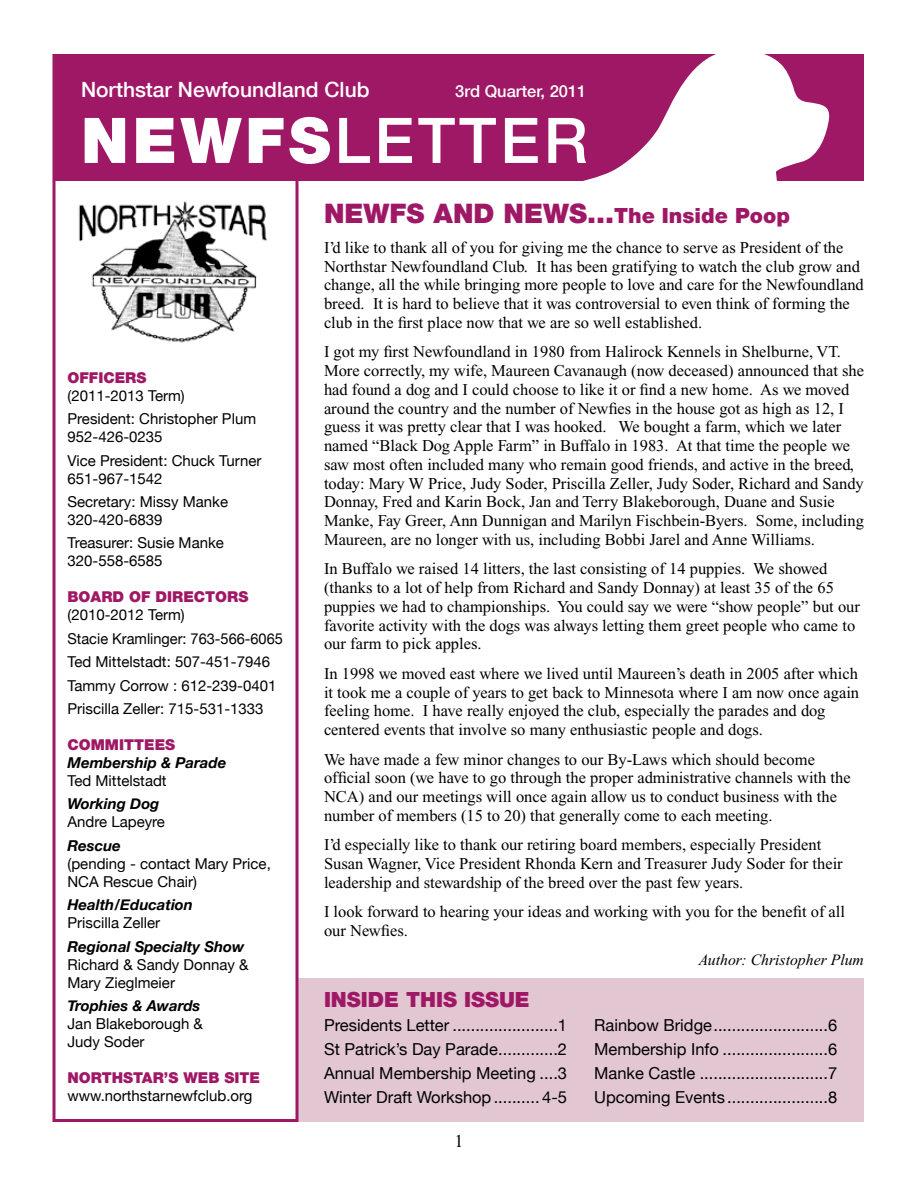
<style>
.page{position:relative;width:918px;height:1188px;background:#fff}
.page>*{position:absolute;margin:0;border:0;box-sizing:border-box;transform-origin:0 0}
.t1{font:500 63px "Helvetica Neue";letter-spacing:.06em;color:#fff}
.t2{font:900 27px "Helvetica Neue";color:#9f1866}
.t3{font:500 21px "Helvetica Neue";color:#fff}
.t4{font:900 21px "Helvetica Neue";color:#9f1866}
.t5{font:18px "Times New Roman";color:#000}
.t6{font:16.5px/18.8px "Times New Roman";color:#000}
.t7{font:16.5px/24px "Helvetica Neue";color:#000;text-align:justify}
.t8{font:500 16.5px "Helvetica Neue";color:#fff}
.t9{font:italic 15.75px "Times New Roman";color:#000}
.t10{font:15px/23.4px "Helvetica Neue";color:#000}
.t11{font:italic 700 15px "Helvetica Neue";color:#000}
.t12{font:900 15px "Helvetica Neue";color:#9f1866}
.s1{font-weight:900}
.s2{font-size:21px}
</style>
<div class="page">
<div style="left:297px;top:979px;width:567px;height:143px;background:#e2c7d2"></div>
<div style="left:54px;top:54px;width:810px;height:126px;background:#9f1866"></div>
<svg style="left:579px;top:54px;width:252px;height:127px"></svg>
<div style="left:52px;top:54px;width:246px;height:1068px;border:3px solid #9f1866"></div>
<img style="left:78px;top:201px;width:189px;height:142px">
<p class="t3" style="left:81px;top:77px;width:290px">Northstar Newfoundland Club</p>
<p class="t8" style="left:455px;top:81px;width:133px">3rd Quarter, 2011</p>
<h1 class="t1" style="left:81px;top:103px;width:508px"><span class="s1">NEWFS</span>LETTER</h1>
<p class="t12" style="left:68px;top:368px;width:80px">OFFICERS</p>
<p class="t10" style="left:68px;top:384px;width:190px">(2011-2013 Term)<br>President: Christopher Plum</p>
<p class="t10" style="left:68px;top:425px;width:195px">952-426-0235<br>Vice President: Chuck Turner</p>
<p class="t10" style="left:68px;top:466px;width:162px">651-967-1542<br>Secretary: Missy Manke</p>
<p class="t10" style="left:68px;top:508px;width:158px">320-420-6839<br>Treasurer: Susie Manke</p>
<p class="t10" style="left:68px;top:549px;width:97px">320-558-6585</p>
<p class="t12" style="left:68px;top:588px;width:182px">BOARD OF DIRECTORS</p>
<p class="t10" style="left:68px;top:603px;width:217px">(2010-2012 Term)<br>Stacie Kramlinger: 763-566-6065<br>Ted Mittelstadt: 507-451-7946<br>Tammy Corrow : 612-239-0401<br>Priscilla Zeller: 715-531-1333</p>
<p class="t12" style="left:68px;top:736px;width:109px">COMMITTEES</p>
<p class="t11" style="left:68px;top:753px;width:160px">Membership &amp; Parade</p>
<p class="t10" style="left:68px;top:769px;width:101px">Ted Mittelstadt</p>
<p class="t11" style="left:68px;top:795px;width:93px">Working Dog</p>
<p class="t10" style="left:68px;top:810px;width:99px">Andre Lapeyre</p>
<p class="t11" style="left:68px;top:836px;width:55px">Rescue</p>
<p class="t10" style="left:68px;top:854px;width:205px;line-height:18px">(pending - contact Mary Price,<br>NCA Rescue Chair)</p>
<p class="t11" style="left:68px;top:896px;width:127px">Health/Education</p>
<p class="t10" style="left:68px;top:911px;width:94px">Priscilla Zeller</p>
<p class="t11" style="left:68px;top:937px;width:178px">Regional Specialty Show</p>
<p class="t10" style="left:68px;top:955px;width:183px;line-height:18px">Richard &amp; Sandy Donnay &amp;<br>Mary Zieglmeier</p>
<p class="t11" style="left:68px;top:996px;width:134px">Trophies &amp; Awards</p>
<p class="t10" style="left:68px;top:1014px;width:137px;line-height:18px">Jan Blakeborough &amp;<br>Judy Soder</p>
<p class="t12" style="left:68px;top:1069px;width:194px">NORTHSTAR’S WEB SITE</p>
<p class="t10" style="left:68px;top:1084px;width:186px">www.northstarnewfclub.org</p>
<h2 class="t2" style="left:324px;top:198px;width:467px">NEWFS AND NEWS...<span class="s2">The Inside Poop</span></h2>
<p class="t6" style="left:324px;top:238px;width:541px">I’d like to thank all of you for giving me the chance to serve as President of the Northstar Newfoundland Club. It has been gratifying to watch the club grow and change, all the while bringing more people to love and care for the Newfoundland breed. It is hard to believe that it was controversial to even think of forming the club in the first place now that we are so well established.</p>
<p class="t6" style="left:324px;top:343px;width:542px">I got my first Newfoundland in 1980 from Halirock Kennels in Shelburne, VT.<br>More correctly, my wife, Maureen Cavanaugh (now deceased) announced that she had found a dog and I could choose to like it or find a new home. As we moved around the country and the number of Newfies in the house got as high as 12, I guess it was pretty clear that I was hooked. We bought a farm, which we later named “Black Dog Apple Farm” in Buffalo in 1983. At that time the people we saw most often included many who remain good friends, and active in the breed, today: Mary W Price, Judy Soder, Priscilla Zeller, Judy Soder, Richard and Sandy Donnay, Fred and Karin Bock, Jan and Terry Blakeborough, Duane and Susie Manke, Fay Greer, Ann Dunnigan and Marilyn Fischbein-Byers. Some, including Maureen, are no longer with us, including Bobbi Jarel and Anne Williams.</p>
<p class="t6" style="left:324px;top:560px;width:538px">In Buffalo we raised 14 litters, the last consisting of 14 puppies. We showed (thanks to a lot of help from Richard and Sandy Donnay) at least 35 of the 65 puppies we had to championships. You could say we were “show people” but our favorite activity with the dogs was always letting them greet people who came to our farm to pick apples.</p>
<p class="t6" style="left:324px;top:664px;width:537px">In 1998 we moved east where we lived until Maureen’s death in 2005 after which it took me a couple of years to get back to Minnesota where I am now once again feeling home. I have really enjoyed the club, especially the parades and dog centered events that involve so many enthusiastic people and dogs.</p>
<p class="t6" style="left:324px;top:750px;width:528px">We have made a few minor changes to our By-Laws which should become official soon (we have to go through the proper administrative channels with the NCA) and our meetings will once again allow us to conduct business with the number of members (15 to 20) that generally come to each meeting.</p>
<p class="t6" style="left:324px;top:836px;width:520px">I’d especially like to thank our retiring board members, especially President<br>Susan Wagner, Vice President Rhonda Kern and Treasurer Judy Soder for their leadership and stewardship of the breed over the past few years.</p>
<p class="t6" style="left:324px;top:903px;width:523px">I look forward to hearing your ideas and working with you for the benefit of all our Newfies.</p>
<p class="t9" style="left:699px;top:951px;width:167px">Author: Christopher Plum</p>
<p class="t4" style="left:324px;top:987px;width:207px">INSIDE THIS ISSUE</p>
<p class="t7" style="left:324px;top:1013px;width:244px">Presidents Letter .......................1<br>St Patrick’s Day Parade.............2<br>Annual Membership Meeting ....3<br>Winter Draft Workshop.......... 4-5</p>
<p class="t5" style="left:454px;top:1131px;width:10px">1</p>
<p class="t7" style="left:594px;top:1013px;width:244px">Rainbow Bridge.........................6<br>Membership Info .......................6<br>Manke Castle ............................7<br>Upcoming Events ......................8</p>
</div>
